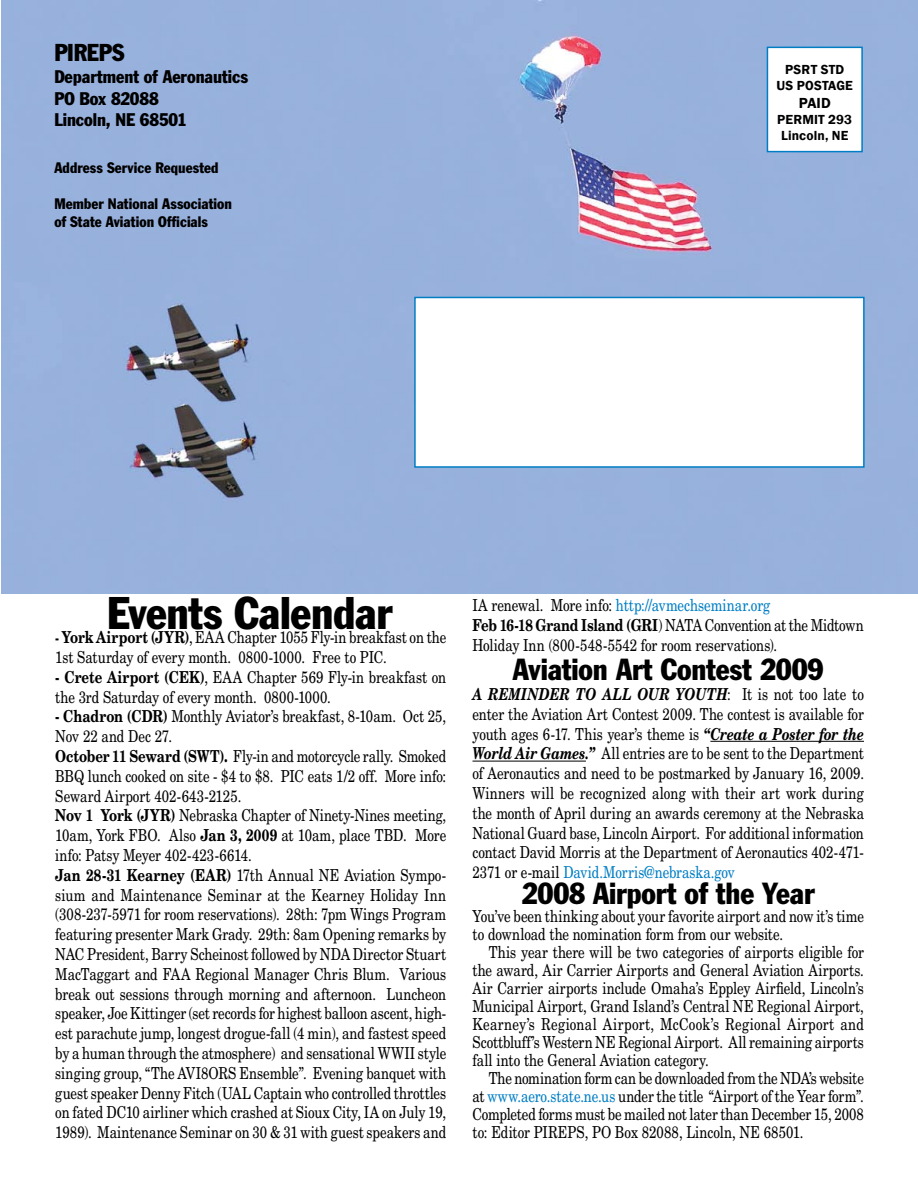
<style>
.page{position:relative;width:918px;height:1188px;background:#fff}
.page>*{position:absolute;margin:0;border:0;box-sizing:border-box;transform-origin:0 0}
.t1{font:condensed 45px "Franklin Gothic";letter-spacing:-.01em;color:#000}
.t2{font:condensed 30px "Franklin Gothic";letter-spacing:-.005em;color:#000}
.t3{font:condensed 24px "Franklin Gothic";letter-spacing:-.005em;color:#000}
.t4{font:condensed 18px/21.6px "Franklin Gothic";letter-spacing:-.005em;color:#000}
.t5{font:16.5px/19.8px "New Century Schlbk";color:#000;scale:.8 1}
.t6{font:condensed 15px/18px "Franklin Gothic";letter-spacing:.005em;color:#000}
.t7{font:600 15px "Franklin Gothic";color:#000}
.t8{font:600 13.5px/16.2px "Franklin Gothic";letter-spacing:.01em;color:#000;text-align:center}
.s1{color:#007ec4}
.s2{font-weight:700}
.s3{font-weight:700;font-style:italic}
.s4{font-weight:700;font-size:15px}
</style>
<div class="page">
<div style="left:2px;top:0;width:916px;height:594px;background:#98b1dc"></div>
<div style="left:415px;top:297px;width:449px;height:170px;background:#fff"></div>
<div style="left:414px;top:297px;width:451px;height:171px;border:2px solid #007ec4"></div>
<div style="left:767px;top:47px;width:95px;height:105px;background:#fff"></div>
<div style="left:767px;top:47px;width:96px;height:105px;border:2px solid #007ec4"></div>
<hr style="left:710px;top:741px;width:154px;height:1px;background:#000">
<hr style="left:472px;top:761px;width:114px;height:1px;background:#000">
<h3 class="t3" style="left:54px;top:38px;width:72px">PIREPS</h3>
<p class="t4" style="left:54px;top:66px;width:195px">Department of Aeronautics<br>PO Box 82088<br>Lincoln, NE 68501</p>
<p class="t6" style="left:54px;top:159px;width:166px">Address Service Requested</p>
<p class="t6" style="left:54px;top:195px;width:179px">Member National Association of State Aviation Officials</p>
<p class="t8" style="left:777px;top:61px;width:78px">PSRT STD<br>US POSTAGE</p>
<p class="t7" style="left:799px;top:94px;width:34px">PAID</p>
<p class="t8" style="left:777px;top:112px;width:76px;text-align:left">PERMIT 293<br>Lincoln, NE</p>
<h1 class="t1" style="left:107px;top:585px;width:287px">Events Calendar</h1>
<p class="t5" style="left:472px;top:596px;width:491px">IA renewal. More info: <span class="s1">http://avmechseminar.org<br></span><span class="s2">Feb 16-18 Grand Island (GRI</span>) NATA Convention at the Midtown<br>Holiday Inn (800-548-5542 for room reservations).</p>
<h2 class="t2" style="left:513px;top:651px;width:312px">Aviation Art Contest 2009</h2>
<p class="t5" style="left:472px;top:684px;width:491px;text-align:justify"><span class="s3">A REMINDER TO ALL OUR YOUTH</span>: It is not too late to enter the Aviation Art Contest 2009. The contest is available for youth ages 6-17. This year’s theme is <span class="s3">“Create a Poster for the World Air Games.”</span> All entries are to be sent to the Department of Aeronautics and need to be postmarked by January 16, 2009.<br>Winners will be recognized along with their art work during the month of April during an awards ceremony at the Nebraska National Guard base, Lincoln Airport. For additional information contact David Morris at the Department of Aeronautics 402-471- 2371 or e-mail <span class="s1">David.Morris@nebraska.gov</span></p>
<h2 class="t2" style="left:522px;top:875px;width:294px">2008 Airport of the Year</h2>
<p class="t5" style="left:472px;top:907px;width:491px;line-height:18px">You’ve been thinking about your favorite airport and now it’s time to download the nomination form from our website.</p>
<p class="t5" style="left:472px;top:943px;width:491px;line-height:18px;text-align:justify;text-indent:16px">This year there will be two categories of airports eligible for the award, Air Carrier Airports and General Aviation Airports.<br>Air Carrier airports include Omaha’s Eppley Airfield, Lincoln’s Municipal Airport, Grand Island’s Central NE Regional Airport, Kearney’s Regional Airport, McCook’s Regional Airport and Scottbluff’s Western NE Regional Airport. All remaining airports fall into the General Aviation category.</p>
<p class="t5" style="left:472px;top:1069px;width:491px;line-height:18px;text-align:justify;text-indent:16px">The nomination form can be downloaded from the NDA’s website at <span class="s1">www.aero.state.ne.us</span> under the title “Airport of the Year form”.<br>Completed forms must be mailed not later than December 15, 2008 to: Editor PIREPS, PO Box 82088, Lincoln, NE 68501.</p>
<p class="t5" style="left:55px;top:627px;width:490px"><span class="s4">-</span> <span class="s2">York Airport (JYR)</span>, EAA Chapter 1055 Fly-in breakfast on the<br>1st Saturday of every month. 0800-1000. Free to PIC.</p>
<p class="t5" style="left:55px;top:667px;width:490px"><span class="s2">- Crete Airport (CEK)</span>, EAA Chapter 569 Fly-in breakfast on the 3rd Saturday of every month. 0800-1000.</p>
<p class="t5" style="left:55px;top:707px;width:490px"><span class="s2">- Chadron (CDR)</span> Monthly Aviator’s breakfast, 8-10am. Oct 25, Nov 22 and Dec 27.<br><span class="s2">October 11 Seward (SWT).</span> Fly-in and motorcycle rally. Smoked BBQ lunch cooked on site - $4 to $8. PIC eats 1/2 off. More info:<br>Seward Airport 402-643-2125.<br><span class="s2">Nov 1 York (JYR)</span> Nebraska Chapter of Ninety-Nines meeting, 10am, York FBO. Also <span class="s2">Jan 3, 2009</span> at 10am, place TBD. More info: Patsy Meyer 402-423-6614.<br><span class="s2">Jan 28-31 Kearney (EAR)</span> 17th Annual NE Aviation Sympo&shy;sium and Maintenance Seminar at the Kearney Holiday Inn (308-237-5971 for room reservations). 28th: 7pm Wings Program featuring presenter Mark Grady. 29th: 8am Opening remarks by NAC President, Barry Scheinost followed by NDA Director Stuart MacTaggart and FAA Regional Manager Chris Blum. Various break out sessions through morning and afternoon. Luncheon speaker, Joe Kittinger (set records for highest balloon ascent, high&shy;est parachute jump, longest drogue-fall (4 min), and fastest speed by a human through the atmosphere) and sensational WWII style singing group, “The AVI8ORS Ensemble”. Evening banquet with guest speaker Denny Fitch (UAL Captain who controlled throttles on fated DC10 airliner which crashed at Sioux City, IA on July 19, 1989). Maintenance Seminar on 30 &amp; 31 with guest speakers and</p>
</div>
